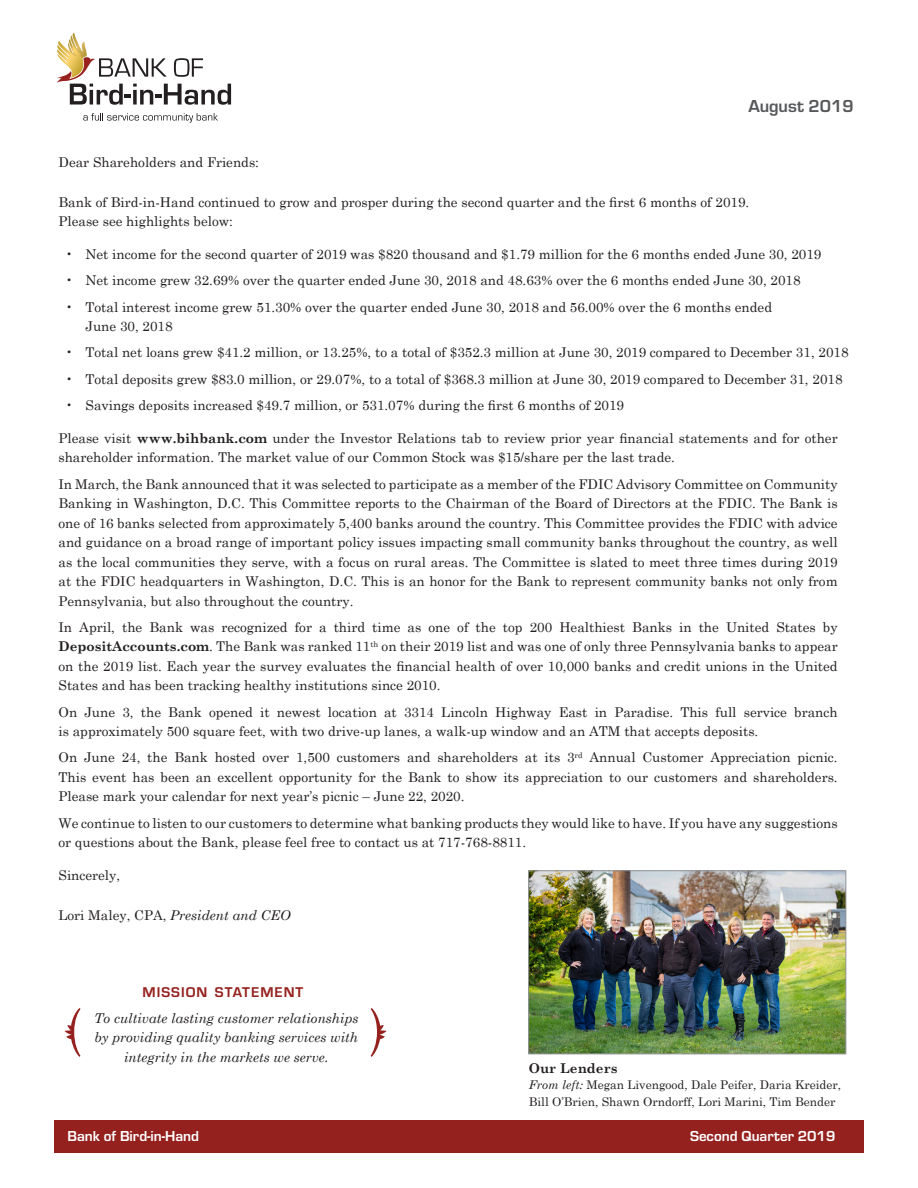
<style>
.page{position:relative;width:918px;height:1188px;background:#fff}
.page>*{position:absolute;margin:0;border:0;box-sizing:border-box;transform-origin:0 0}
.t1{font:700 18px "Eurostile";color:#57585a}
.t2{font:700 15px "Eurostile";color:#fff}
.t3{font:700 14.7px "Eurostile";letter-spacing:.07em;color:#95211e}
.t4{font:13.5px/19.5px "Century Schoolbook";color:#231f20}
.t5{font:italic 13.5px/19.5px "Century Schoolbook";color:#231f20;text-align:center}
.t6{font:700 13.5px "Century Schoolbook";color:#231f20}
.t7{font:12px/16.5px "Century Schoolbook";color:#231f20}
.s1{font-weight:700}
.s2{font-style:normal}
.s3{font-style:italic}
</style>
<div class="page">
<div style="left:54px;top:1120px;width:810px;height:32px;background:#95211e"></div>
<img style="left:530px;top:872px;width:314px;height:180px">
<div style="left:528px;top:870px;width:318px;height:184px;border:1px solid #939598"></div>
<svg style="left:83px;top:113px;width:135px;height:10px"></svg>
<svg style="left:57px;top:33px;width:174px;height:72px"></svg>
<svg style="left:65px;top:1008px;width:16px;height:49px"></svg>
<svg style="left:371px;top:1008px;width:16px;height:49px"></svg>
<p class="t4" style="left:58px;top:151px;width:202px">Dear Shareholders and Friends:</p>
<p class="t1" style="left:748px;top:94px;width:107px">August 2019</p>
<p class="t4" style="left:58px;top:191px;width:692px">Bank of Bird-in-Hand continued to grow and prosper during the second quarter and the first 6 months of 2019.<br>Please see highlights below:</p>
<p class="t4" style="left:65px;top:243px;width:758px">• Net income for the second quarter of 2019 was $820 thousand and $1.79 million for the 6 months ended June 30, 2019</p>
<p class="t4" style="left:65px;top:270px;width:737px">• Net income grew 32.69% over the quarter ended June 30, 2018 and 48.63% over the 6 months ended June 30, 2018</p>
<p class="t4" style="left:86px;top:296px;width:688px;text-indent:-20px">• Total interest income grew 51.30% over the quarter ended June 30, 2018 and 56.00% over the 6 months ended<br>June 30, 2018</p>
<p class="t4" style="left:65px;top:342px;width:785px">• Total net loans grew $41.2 million, or 13.25%, to a total of $352.3 million at June 30, 2019 compared to December 31, 2018</p>
<p class="t4" style="left:65px;top:368px;width:779px">• Total deposits grew $83.0 million, or 29.07%, to a total of $368.3 million at June 30, 2019 compared to December 31, 2018</p>
<p class="t4" style="left:65px;top:394px;width:560px">• Savings deposits increased $49.7 million, or 531.07% during the first 6 months of 2019</p>
<p class="t4" style="left:58px;top:427px;width:781px">Please visit <span class="s1">www.bihbank.com</span> under the Investor Relations tab to review prior year financial statements and for other shareholder information. The market value of our Common Stock was $15/share per the last trade.</p>
<p class="t4" style="left:58px;top:473px;width:781px;text-align:justify">In March, the Bank announced that it was selected to participate as a member of the FDIC Advisory Committee on Community Banking in Washington, D.C. This Committee reports to the Chairman of the Board of Directors at the FDIC. The Bank is one of 16 banks selected from approximately 5,400 banks around the country. This Committee provides the FDIC with advice and guidance on a broad range of important policy issues impacting small community banks throughout the country, as well as the local communities they serve, with a focus on rural areas. The Committee is slated to meet three times during 2019 at the FDIC headquarters in Washington, D.C. This is an honor for the Bank to represent community banks not only from Pennsylvania, but also throughout the country.</p>
<p class="t4" style="left:58px;top:616px;width:781px;text-align:justify">In April, the Bank was recognized for a third time as one of the top 200 Healthiest Banks in the United States by <span class="s1">DepositAccounts.com</span>. The Bank was ranked 11<sup>th</sup> on their 2019 list and was one of only three Pennsylvania banks to appear on the 2019 list. Each year the survey evaluates the financial health of over 10,000 banks and credit unions in the United States and has been tracking healthy institutions since 2010.</p>
<p class="t4" style="left:58px;top:701px;width:781px">On June 3, the Bank opened it newest location at 3314 Lincoln Highway East in Paradise. This full service branch is approximately 500 square feet, with two drive-up lanes, a walk-up window and an ATM that accepts deposits.</p>
<p class="t4" style="left:58px;top:747px;width:781px;text-align:justify">On June 24, the Bank hosted over 1,500 customers and shareholders at its 3<sup>rd</sup> Annual Customer Appreciation picnic.<br>This event has been an excellent opportunity for the Bank to show its appreciation to our customers and shareholders.<br>Please mark your calendar for next year’s picnic – June 22, 2020.</p>
<p class="t4" style="left:58px;top:812px;width:781px">We continue to listen to our customers to determine what banking products they would like to have. If you have any suggestions or questions about the Bank, please feel free to contact us at 717-768-8811.</p>
<p class="t4" style="left:58px;top:864px;width:63px">Sincerely,</p>
<p class="t5" style="left:58px;top:905px;width:234px"><span class="s2">Lori Maley, CPA,</span> President and CEO</p>
<p class="t3" style="left:142px;top:981px;width:162px">MISSION STATEMENT</p>
<p class="t5" style="left:94px;top:1008px;width:266px">To cultivate lasting customer relationships by providing quality banking services with integrity in the markets we serve.</p>
<p class="t6" style="left:529px;top:1057px;width:90px">Our Lenders</p>
<p class="t7" style="left:529px;top:1076px;width:314px"><span class="s3">From left:</span> Megan Livengood, Dale Peifer, Daria Kreider,<br>Bill O’Brien, Shawn Orndorff, Lori Marini, Tim Bender</p>
<p class="t2" style="left:68px;top:1125px;width:133px">Bank of Bird-in-Hand</p>
<p class="t2" style="left:690px;top:1125px;width:147px">Second Quarter 2019</p>
</div>
